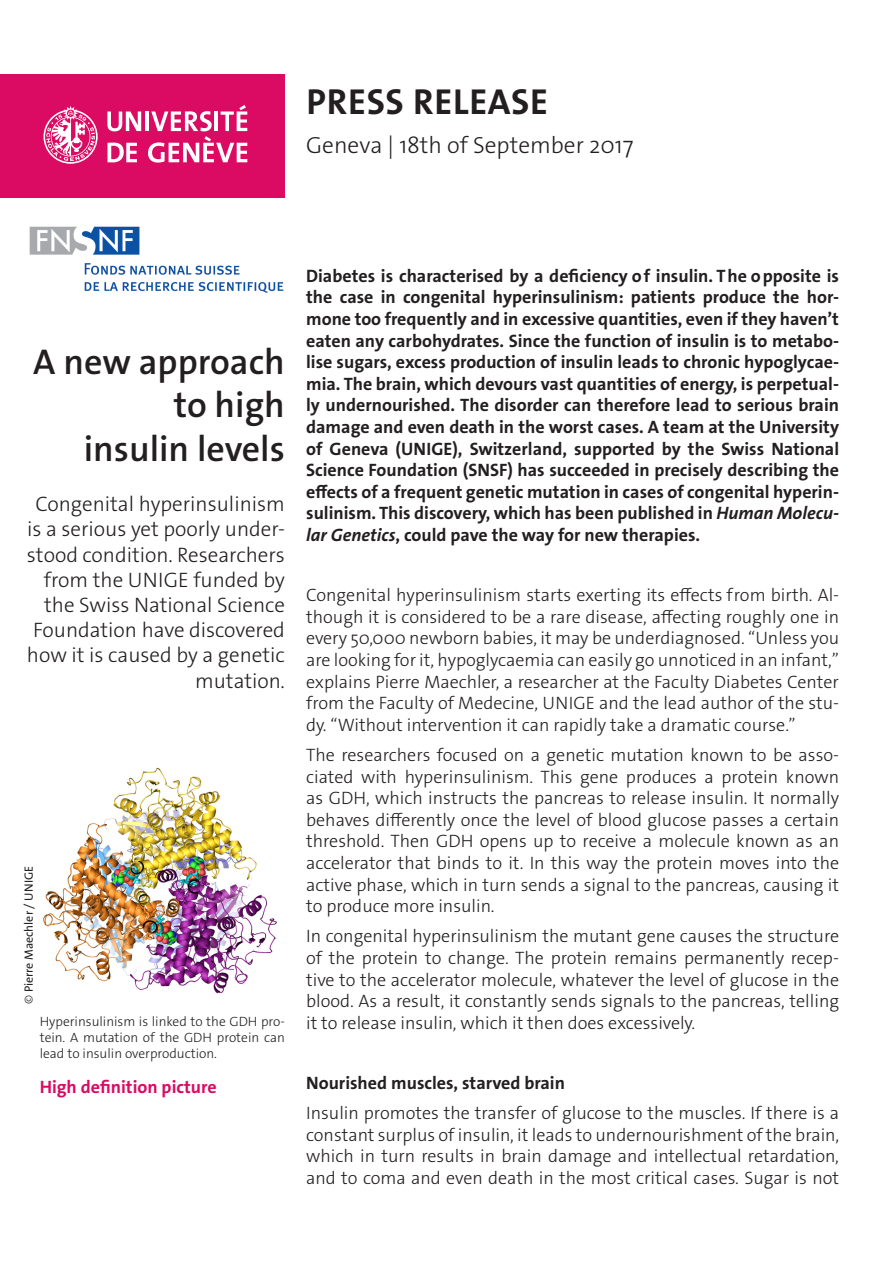
<style>
.page{position:relative;width:893px;height:1263px;background:#fff}
.page>*{position:absolute;margin:0;border:0;box-sizing:border-box;transform-origin:0 0}
.embargo{font:700 36.3px "The Sans Os F";letter-spacing:.02em;color:#231f20}
._1__grand_titre{font:600 36px/43.2px "The Sans Os F";color:#231f20;text-align:right}
.embargo-2{font:300 23.4px "The Sans Os F";color:#231f20}
._1__grand_titre-2{font:300 21px/25.2px "The Sans Os F";color:#231f20;text-align:right}
.embargo-3{font:300 18px/21.6px "The Sans Os F";color:#231f20;text-align:justify}
.embargo-4{font:700 18px/21.6px "The Sans Os F";color:#231f20;text-align:justify}
.t1{font:700 18px "The Sans Os F";color:#db0a62}
.t2{font:300 13.5px/16.2px "The Sans Os F";color:#231f20;text-align:justify}
.t3{font:12px "The Sans Os F";color:#231f20}
.s1{font-weight:300}
.s2{font-style:italic}
.s3{font-weight:700}
</style>
<div class="page">
<div style="left:0;top:74px;width:285px;height:124px;background:#db0a62"></div>
<svg style="left:44px;top:106px;width:54px;height:58px"></svg>
<svg style="left:107px;top:111px;width:34px;height:20px"></svg>
<hr style="left:145px;top:111px;width:4px;height:20px;background:#fff">
<svg style="left:107px;top:143px;width:30px;height:19px"></svg>
<svg style="left:148px;top:105px;width:99px;height:58px"></svg>
<img style="left:42px;top:767px;width:235px;height:227px">
<img style="left:29px;top:226px;width:255px;height:67px">
<p class="embargo" style="left:306px;top:78px;width:243px">PRESS RELEASE</p>
<p class="embargo-2" style="left:306px;top:130px;width:329px">Geneva | 18th of September 2017</p>
<p class="_1__grand_titre" style="left:33px;top:341px;width:253px">A new approach to high</p>
<p class="_1__grand_titre" style="left:84px;top:427px;width:203px">insulin levels</p>
<p class="_1__grand_titre-2" style="left:27px;top:492px;width:260px">Congenital hyperinsulinism is a serious yet poorly under&shy;stood condition. Researchers from the UNIGE funded by the Swiss National Science<br>Foundation have discovered how it is caused by a genetic mutation.</p>
<p class="t3" style="left:21px;top:1004px;width:139px;rotate:-90deg"><span class="s1">©</span> Pierre Maechler / UNIGE</p>
<p class="t2" style="left:40px;top:1013px;width:247px">Hyperinsulinism is linked to the GDH pro&shy;tein. A mutation of the GDH protein can lead to insulin overproduction.</p>
<p class="t1" style="left:40px;top:1075px;width:179px">High definition picture</p>
<p class="embargo-4" style="left:306px;top:265px;width:534px">Diabetes is characterised by a deficiency of insulin. The opposite is the case in congenital hyperinsulinism: patients produce the hor&shy;mone too frequently and in excessive quantities, even if they haven’t eaten any carbohydrates. Since the function of insulin is to metabo&shy;lise sugars, excess production of insulin leads to chronic hypoglycae&shy;mia. The brain, which devours vast quantities of energy, is perpetual&shy;ly undernourished. The disorder can therefore lead to serious brain damage and even death in the worst cases. A team at the University of Geneva (UNIGE), Switzerland, supported by the Swiss National Science Foundation (SNSF) has succeeded in precisely describing the effects of a frequent genetic mutation in cases of congenital hyperin&shy;sulinism. This discovery, which has been published in <span class="s2">Human Molecu&shy;lar Genetics</span>, could pave the way for new therapies.</p>
<p class="embargo-3" style="left:306px;top:584px;width:534px">Congenital hyperinsulinism starts exerting its effects from birth. Al&shy;though it is considered to be a rare disease, affecting roughly one in every 50,000 newborn babies, it may be underdiagnosed. “Unless you are looking for it, hypoglycaemia can easily go unnoticed in an infant,” explains Pierre Maechler, a researcher at the Faculty Diabetes Center from the Faculty of Medecine, UNIGE and the lead author of the stu&shy;dy. “Without intervention it can rapidly take a dramatic course.”</p>
<p class="embargo-3" style="left:306px;top:744px;width:534px">The researchers focused on a genetic mutation known to be asso&shy;ciated with hyperinsulinism. This gene produces a protein known as GDH, which instructs the pancreas to release insulin. It normally behaves differently once the level of blood glucose passes a certain threshold. Then GDH opens up to receive a molecule known as an accelerator that binds to it. In this way the protein moves into the active phase, which in turn sends a signal to the pancreas, causing it to produce more insulin.</p>
<p class="embargo-3" style="left:306px;top:925px;width:534px">In congenital hyperinsulinism the mutant gene causes the structure of the protein to change. The protein remains permanently recep&shy;tive to the accelerator molecule, whatever the level of glucose in the blood. As a result, it constantly sends signals to the pancreas, telling it to release insulin, which it then does excessively.</p>
<p class="embargo-3" style="left:306px;top:1068px;width:534px;line-height:30.2px"><span class="s3">Nourished muscles, starved brain<br></span>Insulin promotes the transfer of glucose to the muscles. If there is a</p>
<p class="embargo-3" style="left:306px;top:1124px;width:534px">constant surplus of insulin, it leads to undernourishment of the brain, which in turn results in brain damage and intellectual retardation, and to coma and even death in the most critical cases. Sugar is not</p>
</div>
